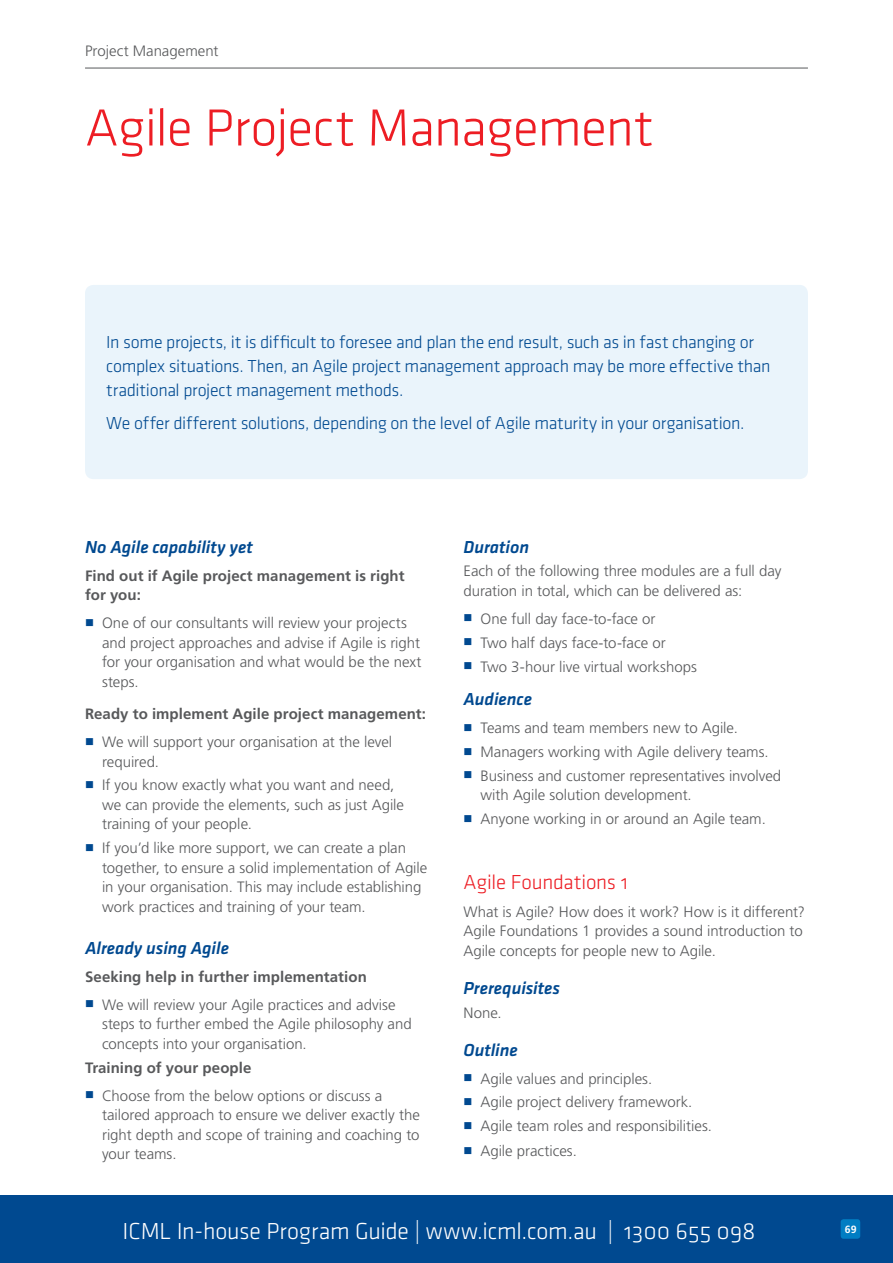
<style>
.page{position:relative;width:893px;height:1263px;background:#fff}
.page>*{position:absolute;margin:0;border:0;box-sizing:border-box;transform-origin:0 0}
.t1{font:54px "Klavika Light OSF";letter-spacing:-.015em;color:#ed1d24}
.t2{font:24px "Klavika Light OSF";letter-spacing:-.01em;color:#fff}
.t3{font:21px "Klavika Light OSF";letter-spacing:-.01em;color:#ed1d24}
.t4{font:18px/24px "Klavika Light OSF";letter-spacing:-.015em;color:#004990}
.t5{font:18px "Klavika Medium Italic TF";letter-spacing:-.005em;color:#004990}
.t6{font:300 15px/19.5px "Frutiger LT Std";color:#58595b}
.t7{font:700 15px/19.5px "Frutiger LT Std";letter-spacing:.005em;color:#58595b}
.t8{font:700 10.5px "Frutiger LT Std";color:#fff}
</style>
<div class="page">
<div style="left:0;top:1195px;width:893px;height:68px;background:#004990"></div>
<div style="left:841px;top:1219px;width:19px;height:20px;background:#007dc3;border-radius:3px"></div>
<div style="left:85px;top:285px;width:723px;height:194px;background:#eaf4fb;border-radius:9px"></div>
<hr style="left:85px;top:68px;width:723px;height:1px;background:#58595b">
<p class="t6" style="left:85px;top:41px;width:135px">Project Management</p>
<h1 class="t1" style="left:85px;top:100px;width:570px">Agile Project Management</h1>
<p class="t4" style="left:106px;top:330px;width:666px">In some projects, it is difficult to foresee and plan the end result, such as in fast changing or complex situations. Then, an Agile project management approach may be more effective than traditional project management methods.</p>
<p class="t4" style="left:106px;top:411px;width:640px">We offer different solutions, depending on the level of Agile maturity in your organisation.</p>
<p class="t5" style="left:85px;top:537px;width:169px">No Agile capability yet</p>
<p class="t7" style="left:85px;top:566px;width:321px">Find out if Agile project management is right for you:</p>
<p class="t6" style="left:102px;top:613px;width:321px">One of our consultants will review your projects and project approaches and advise if Agile is right for your organisation and what would be the next steps.</p>
<p class="t7" style="left:85px;top:704px;width:342px">Ready to implement Agile project management:</p>
<p class="t6" style="left:102px;top:732px;width:292px">We will support your organisation at the level required.</p>
<p class="t6" style="left:102px;top:775px;width:303px">If you know exactly what you want and need, we can provide the elements, such as just Agile training of your people.</p>
<p class="t6" style="left:102px;top:838px;width:327px">If you’d like more support, we can create a plan together, to ensure a solid implementation of Agile in your organisation. This may include establishing work practices and training of your team.</p>
<p class="t5" style="left:85px;top:938px;width:145px">Already using Agile</p>
<p class="t7" style="left:85px;top:967px;width:283px">Seeking help in further implementation</p>
<p class="t6" style="left:102px;top:995px;width:311px">We will review your Agile practices and advise steps to further embed the Agile philosophy and concepts into your organisation.</p>
<p class="t7" style="left:85px;top:1058px;width:168px">Training of your people</p>
<p class="t6" style="left:102px;top:1086px;width:319px">Choose from the below options or discuss a tailored approach to ensure we deliver exactly the right depth and scope of training and coaching to your teams.</p>
<p class="t5" style="left:463px;top:537px;width:67px">Duration</p>
<p class="t6" style="left:463px;top:562px;width:319px">Each of the following three modules are a full day duration in total, which can be delivered as:</p>
<p class="t6" style="left:480px;top:607px;width:218px;line-height:23.7px">One full day face-to-face or<br>Two half days face-to-face or<br>Two 3-hour live virtual workshops</p>
<p class="t5" style="left:463px;top:689px;width:70px">Audience</p>
<p class="t6" style="left:480px;top:716px;width:302px;line-height:23.7px">Teams and team members new to Agile.<br>Managers working with Agile delivery teams.<br>Business and customer representatives involved</p>
<p class="t6" style="left:480px;top:783px;width:287px;line-height:23.7px">with Agile solution development.<br>Anyone working in or around an Agile team.</p>
<h3 class="t3" style="left:463px;top:871px;width:166px">Agile Foundations 1</h3>
<p class="t6" style="left:463px;top:902px;width:343px">What is Agile? How does it work? How is it different?<br>Agile Foundations 1 provides a sound introduction to<br>Agile concepts for people new to Agile.</p>
<p class="t5" style="left:463px;top:978px;width:98px">Prerequisites</p>
<p class="t6" style="left:463px;top:1003px;width:40px">None.</p>
<p class="t5" style="left:463px;top:1040px;width:56px">Outline</p>
<p class="t6" style="left:480px;top:1067px;width:233px;line-height:23.7px">Agile values and principles.<br>Agile project delivery framework.<br>Agile team roles and responsibilities.</p>
<p class="t6" style="left:480px;top:1142px;width:98px">Agile practices.</p>
<h2 class="t2" style="left:123px;top:1218px;width:635px">ICML In-house Program Guide | www.icml.com.au | 1300 655 098</h2>
<p class="t8" style="left:845px;top:1223px;width:13px">69</p>
</div>
